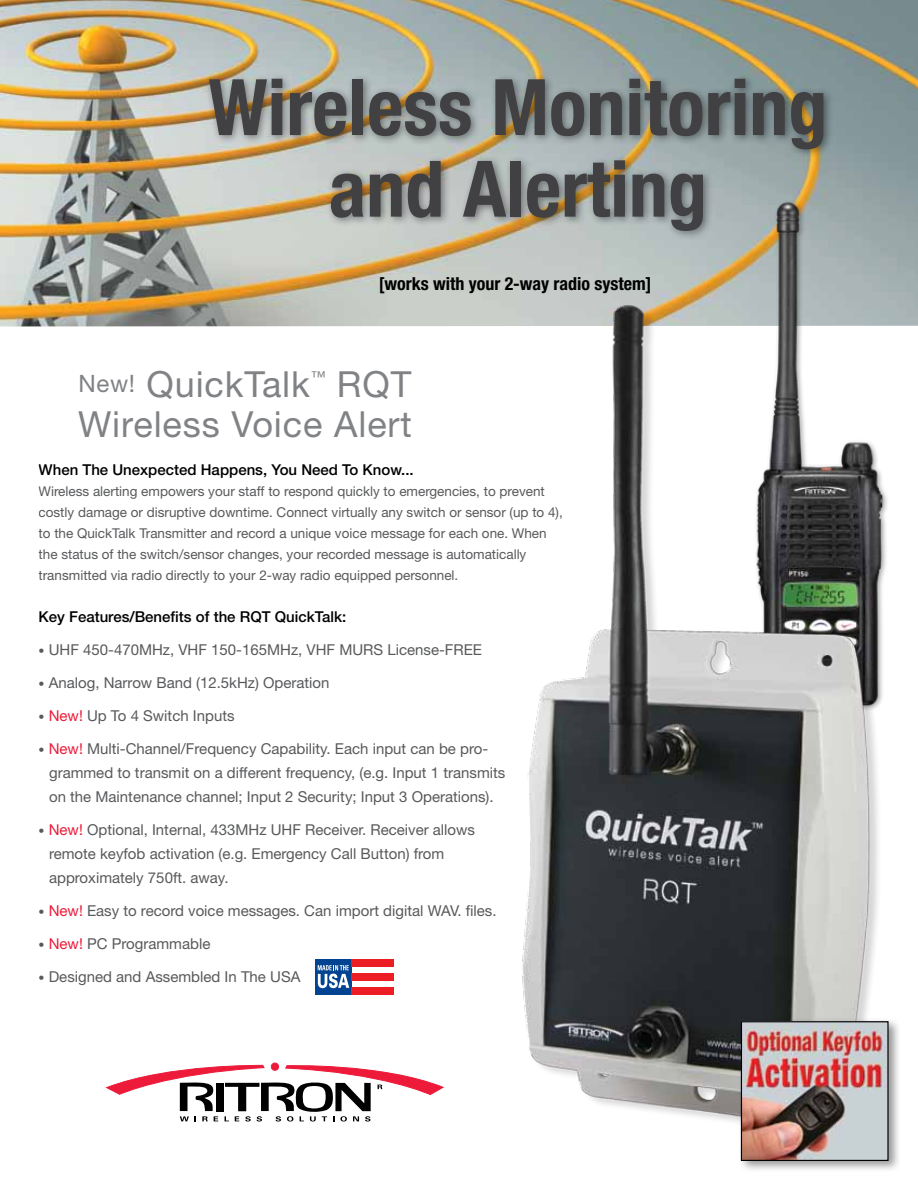
<style>
.page{position:relative;width:918px;height:1188px;background:#fff}
.page>*{position:absolute;margin:0;border:0;box-sizing:border-box;transform-origin:0 0}
.t1{font:700 condensed 78px/81.6px "Helvetica Neue";color:#414042;text-align:center}
.t2{font:36px/40.2px "Helvetica Neue";letter-spacing:.025em;color:#808285;text-align:right}
.t3{font:700 condensed 18px "Helvetica Neue";color:#000}
.t4{font:15px/24px "Helvetica Neue";color:#58595b}
.t5{font:500 15px "Helvetica Neue";color:#000}
.t6{font:15px "Helvetica Neue";color:#808285}
.t7{font:13.5px/21px "Helvetica Neue";color:#58595b}
.s1{font-size:24px}
.s2{font-weight:500;font-size:12px}
.s3{color:#ed1a39}
</style>
<div class="page">
<img style="left:0;top:0;width:918px;height:326px">
<div style="left:203px;top:73px;width:631px;height:168px;background:#000;opacity:.44"></div>
<div style="left:315px;top:960px;width:37px;height:35px;background:#034492"></div>
<svg style="left:318px;top:965px;width:31px;height:23px"></svg>
<div style="left:352px;top:960px;width:42px;height:7px;background:#ed1d24"></div>
<div style="left:352px;top:974px;width:42px;height:7px;background:#ed1d24"></div>
<div style="left:352px;top:987px;width:42px;height:8px;background:#ed1d24"></div>
<svg style="left:105px;top:1063px;width:339px;height:59px"></svg>
<div style="left:271px;top:1063px;width:8px;height:7px;background:#ed1a39;border-radius:50%"></div>
<div style="left:271px;top:1063px;width:8px;height:8px;border:1px solid #ed1a39;border-radius:50%"></div>
<img style="left:735px;top:194px;width:173px;height:54px">
<img style="left:461px;top:248px;width:457px;height:874px">
<div style="left:738px;top:1017px;width:164px;height:156px;background:#000;opacity:.41"></div>
<img style="left:743px;top:1023px;width:144px;height:136px">
<div style="left:741px;top:1021px;width:148px;height:140px;border:1px solid #000"></div>
<h1 class="t1" style="left:208px;top:66px;width:621px">Wireless Monitoring and Alerting</h1>
<p class="t3" style="left:379px;top:273px;width:274px">[works with your 2-way radio system]</p>
<h2 class="t2" style="left:78px;top:364px;width:335px">RQT<br>Wireless Voice Alert</h2>
<h2 class="t2" style="left:79px;top:364px;width:233px"><span class="s1">New!</span> QuickTalk</h2>
<p class="t6" style="left:311px;top:368px;width:16px">™</p>
<p class="t5" style="left:39px;top:461px;width:377px">When The Unexpected Happens, You Need To Know...</p>
<p class="t7" style="left:39px;top:481px;width:526px">Wireless alerting empowers your staff to respond quickly to emergencies, to prevent costly damage or disruptive downtime. Connect virtually any switch or sensor (up to 4), to the QuickTalk Transmitter and record a unique voice message for each one. When the status of the switch/sensor changes, your recorded message is automatically transmitted via radio directly to your 2-way radio equipped personnel.</p>
<p class="t5" style="left:39px;top:608px;width:309px">Key Features/Benefits of the RQT QuickTalk:</p>
<p class="t4" style="left:39px;top:638px;width:445px"><span class="s2">•</span> UHF 450-470MHz, VHF 150-165MHz, VHF MURS License-FREE</p>
<p class="t4" style="left:39px;top:671px;width:293px"><span class="s2">•</span> Analog, Narrow Band (12.5kHz) Operation</p>
<p class="t4" style="left:39px;top:704px;width:198px"><span class="s2">•</span> <span class="s3">New!</span> Up To 4 Switch Inputs</p>
<p class="t4" style="left:49px;top:737px;width:458px;text-indent:-10px"><span class="s2">•</span> <span class="s3">New!</span> Multi-Channel/Frequency Capability. Each input can be pro&shy;grammed to transmit on a different frequency, (e.g. Input 1 transmits on the Maintenance channel; Input 2 Security; Input 3 Operations).</p>
<p class="t4" style="left:49px;top:818px;width:428px;text-indent:-10px"><span class="s2">•</span> <span class="s3">New!</span> Optional, Internal, 433MHz UHF Receiver. Receiver allows remote keyfob activation (e.g. Emergency Call Button) from approximately 750ft. away.</p>
<p class="t4" style="left:39px;top:899px;width:460px"><span class="s2">•</span> <span class="s3">New!</span> Easy to record voice messages. Can import digital WAV. files.</p>
<p class="t4" style="left:39px;top:932px;width:173px"><span class="s2">•</span> <span class="s3">New!</span> PC Programmable</p>
<p class="t4" style="left:39px;top:965px;width:263px"><span class="s2">•</span> Designed and Assembled In The USA</p>
</div>
